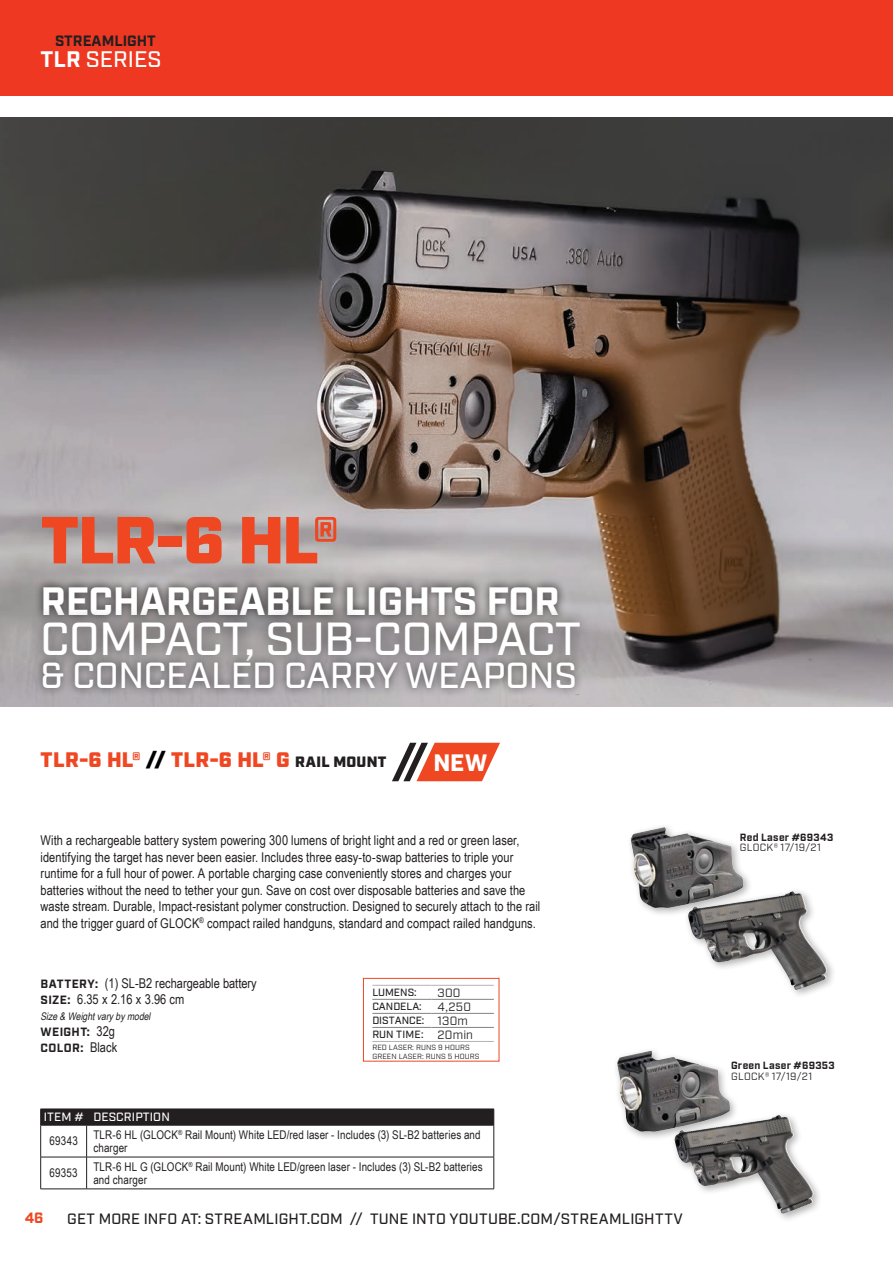
<style>
.page{position:relative;width:893px;height:1263px;background:#fff}
.page>*{position:absolute;margin:0;border:0;box-sizing:border-box;transform-origin:0 0}
.SL19_Flashlight_name{font:900 66.3px "Industry";color:#ef4722}
.t1{font:500 46.35px "Industry";letter-spacing:-.01em;color:#fff}
.t2{font:700 39.45px "Industry";letter-spacing:-.01em;color:#fff}
.t3{font:500 36.3px "Industry";letter-spacing:-.01em;color:#fff}
.Product_Name___Description{font:900 23.7px "Industry";color:#fff}
.t4{font:500 22.5px "Industry";color:#fff}
.SL19_Flashlight_name-2{font:900 21px "Industry";letter-spacing:.02em;color:#ef4722}
.t5{font:500 15px "Industry";letter-spacing:.015em;color:#231f20}
.t6{font:700 15px "Industry";color:#231f20}
.t7{font:700 15px "Industry";color:#ef4722}
.SL23_Flashlight_description{font:13.5px/16.5px "Arial Narrow";letter-spacing:.005em;color:#231f20}
.SL2023_Feature_List_nested{font:13.5px "Arial Narrow";color:#231f20}
._23_Part__Descriptions_CHART{font:12px/13.5px "Arial Narrow";letter-spacing:.01em;color:#231f20}
.SL2023_Feature_List_nested-2{font:700 12px "Industry";letter-spacing:.03em;color:#231f20}
.SL19_Output_List_nested{font:12px "Industry";letter-spacing:.02em;color:#231f20}
.t8{font:500 12px "Industry";letter-spacing:.01em;color:#fff}
.SL19_Output_List_nested-2{font:500 10.5px "Industry";color:#231f20}
.SL2019_Feature_List_nested{font:700 10.5px "Industry";letter-spacing:.025em;color:#231f20}
.SL2019_Feature_List_nested-2{font:10.5px "Industry";letter-spacing:.03em;color:#231f20}
.SL2023_Feature_List_nested-3{font:italic 10.5px "Arial Narrow";color:#231f20}
.t9{font:7.5px "Industry";letter-spacing:.01em;color:#231f20}
.s1{font-weight:700}
.s2{color:#000}
.s3{font-size:15px;color:#231f20}
.s4{font-family:"Industry";font-weight:700;font-size:12px}
.s5{font-family:"Arial Narrow";font-weight:400;font-size:13.5px}
</style>
<div class="page">
<div style="left:0;top:0;width:893px;height:96px;background:#ef3822"></div>
<img style="left:0;top:117px;width:893px;height:589px">
<div style="left:34px;top:578px;width:533px;height:46px;background:#231f20;opacity:.75"></div>
<div style="left:29px;top:607px;width:564px;height:67px;background:#231f20;opacity:.75"></div>
<div style="left:34px;top:653px;width:550px;height:44px;background:#231f20;opacity:.75"></div>
<div style="left:626px;top:823px;width:127px;height:95px;background:#231f20;opacity:.35"></div>
<img style="left:631px;top:827px;width:113px;height:81px">
<div style="left:684px;top:887px;width:152px;height:112px;background:#231f20;opacity:.35"></div>
<img style="left:688px;top:891px;width:139px;height:99px">
<div style="left:613px;top:1047px;width:126px;height:94px;background:#231f20;opacity:.35"></div>
<img style="left:617px;top:1051px;width:113px;height:81px">
<div style="left:670px;top:1110px;width:153px;height:113px;background:#231f20;opacity:.35"></div>
<img style="left:674px;top:1115px;width:140px;height:99px">
<hr style="left:40px;top:1125px;width:1px;height:32px;background:#231f20">
<hr style="left:86px;top:1125px;width:1px;height:32px;background:#231f20">
<hr style="left:494px;top:1125px;width:1px;height:32px;background:#231f20">
<hr style="left:40px;top:1157px;width:1px;height:32px;background:#231f20">
<hr style="left:86px;top:1157px;width:1px;height:32px;background:#231f20">
<hr style="left:494px;top:1157px;width:1px;height:32px;background:#231f20">
<hr style="left:40px;top:1188px;width:47px;height:1px;background:#231f20">
<hr style="left:87px;top:1188px;width:407px;height:1px;background:#231f20">
<div style="left:40px;top:1109px;width:455px;height:16px;background:#231f20"></div>
<hr style="left:40px;top:1125px;width:47px;height:1px;background:#231f20">
<hr style="left:87px;top:1125px;width:407px;height:1px;background:#231f20">
<hr style="left:40px;top:1157px;width:47px;height:1px;background:#231f20">
<hr style="left:87px;top:1157px;width:407px;height:1px;background:#231f20">
<svg style="left:392px;top:743px;width:108px;height:38px"></svg>
<hr style="left:372px;top:999px;width:59px;height:1px;background:#808285">
<hr style="left:431px;top:999px;width:63px;height:1px;background:#808285">
<hr style="left:372px;top:1013px;width:59px;height:1px;background:#808285">
<hr style="left:431px;top:1013px;width:63px;height:1px;background:#808285">
<hr style="left:372px;top:1027px;width:59px;height:1px;background:#808285">
<hr style="left:431px;top:1027px;width:63px;height:1px;background:#808285">
<hr style="left:372px;top:985px;width:59px;height:1px;background:#b2b3b7">
<hr style="left:431px;top:985px;width:63px;height:1px;background:#b2b3b7">
<hr style="left:372px;top:1041px;width:59px;height:1px;background:#b2b3b7">
<hr style="left:431px;top:1041px;width:63px;height:1px;background:#b2b3b7">
<div style="left:363px;top:978px;width:136px;height:83px;border:1px solid #ef4722"></div>
<p class="t6" style="left:55px;top:32px;width:102px">STREAMLIGHT</p>
<p class="t4" style="left:41px;top:45px;width:122px"><span class="s1">TLR</span> SERIES</p>
<p class="SL19_Flashlight_name" style="left:41px;top:500px;width:300px">TLR-6 HL®</p>
<p class="t2" style="left:40px;top:578px;width:521px">RECHARGEABLE LIGHTS FOR</p>
<p class="t1" style="left:40px;top:611px;width:542px">COMPACT, SUB-COMPACT</p>
<p class="t3" style="left:40px;top:654px;width:538px">&amp; CONCEALED CARRY WEAPONS</p>
<p class="SL19_Flashlight_name-2" style="left:41px;top:747px;width:347px">TLR-6 HL® <span class="s2">//</span> TLR-6 HL® G <span class="s3">RAIL MOUNT</span></p>
<p class="Product_Name___Description" style="left:433px;top:748px;width:55px">NEW</p>
<p class="SL23_Flashlight_description" style="left:40px;top:831px;width:501px">With a rechargeable battery system powering 300 lumens of bright light and a red or green laser, identifying the target has never been easier. Includes three easy-to-swap batteries to triple your runtime for a full hour of power. A portable charging case conveniently stores and charges your batteries without the need to tether your gun. Save on cost over disposable batteries and save the waste stream. Durable, Impact-resistant polymer construction. Designed to securely attach to the rail and the trigger guard of GLOCK<sup>®</sup> compact railed handguns, standard and compact railed handguns.</p>
<p class="SL2023_Feature_List_nested" style="left:41px;top:973px;width:218px"><span class="s4">BATTERY:</span> (1) SL-B2 rechargeable battery</p>
<p class="SL2023_Feature_List_nested" style="left:41px;top:989px;width:145px"><span class="s4">SIZE:</span> 6.35 x 2.16 x 3.96 cm</p>
<p class="SL2023_Feature_List_nested-3" style="left:40px;top:1009px;width:114px">Size&amp; Weightvarybymodel</p>
<p class="SL2023_Feature_List_nested-2" style="left:41px;top:1025px;width:76px">WEIGHT: <span class="s5">32g</span></p>
<p class="SL2023_Feature_List_nested-2" style="left:41px;top:1041px;width:78px">COLOR: <span class="s5">Black</span></p>
<p class="SL19_Output_List_nested-2" style="left:372px;top:986px;width:46px">LUMENS:</p>
<p class="SL19_Output_List_nested" style="left:437px;top:985px;width:25px">300</p>
<p class="SL19_Output_List_nested-2" style="left:372px;top:1000px;width:51px">CANDELA:</p>
<p class="SL19_Output_List_nested" style="left:437px;top:999px;width:35px">4,250</p>
<p class="SL19_Output_List_nested-2" style="left:372px;top:1014px;width:54px">DISTANCE:</p>
<p class="SL19_Output_List_nested" style="left:437px;top:1013px;width:32px">130m</p>
<p class="SL19_Output_List_nested-2" style="left:372px;top:1028px;width:53px">RUN TIME:</p>
<p class="SL19_Output_List_nested" style="left:437px;top:1027px;width:37px">20min</p>
<p class="t9" style="left:372px;top:1051px;width:109px">GREEN LASER: RUNS 5 HOURS</p>
<p class="t9" style="left:372px;top:1043px;width:99px">RED LASER: RUNS 9 HOURS</p>
<p class="t8" style="left:44px;top:1110px;width:41px">ITEM #</p>
<p class="t8" style="left:93px;top:1110px;width:78px">DESCRIPTION</p>
<p class="_23_Part__Descriptions_CHART" style="left:49px;top:1134px;width:30px">69343</p>
<p class="_23_Part__Descriptions_CHART" style="left:93px;top:1127px;width:389px">TLR-6 HL (GLOCK<sup>®</sup> Rail Mount) White LED/red laser - Includes (3) SL-B2 batteries and charger</p>
<p class="_23_Part__Descriptions_CHART" style="left:50px;top:1166px;width:30px">69353</p>
<p class="_23_Part__Descriptions_CHART" style="left:93px;top:1159px;width:391px">TLR-6 HL G (GLOCK<sup>®</sup> Rail Mount) White LED/green laser - Includes (3) SL-B2 batteries and charger</p>
<p class="t7" style="left:25px;top:1209px;width:20px">46</p>
<p class="t5" style="left:67px;top:1210px;width:617px">GET MORE INFO AT: STREAMLIGHT.COM // TUNE INTO YOUTUBE.COM/STREAMLIGHTTV</p>
<p class="SL2019_Feature_List_nested" style="left:740px;top:831px;width:95px">Red Laser #69343</p>
<p class="SL2019_Feature_List_nested-2" style="left:740px;top:841px;width:82px">GLOCK® 17/19/21</p>
<p class="SL2019_Feature_List_nested" style="left:731px;top:1059px;width:105px">Green Laser #69353</p>
<p class="SL2019_Feature_List_nested-2" style="left:731px;top:1070px;width:82px">GLOCK® 17/19/21</p>
</div>
